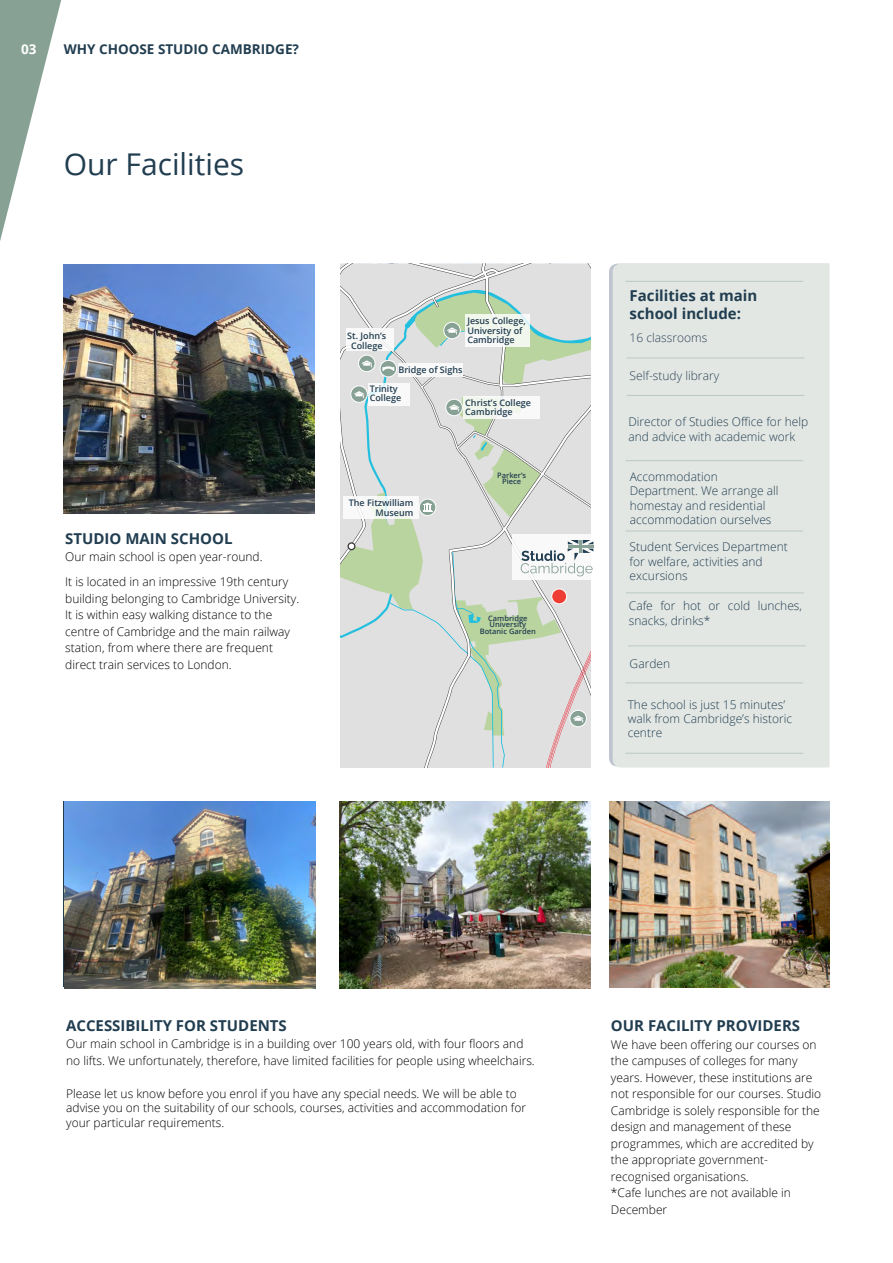
<style>
.page{position:relative;width:893px;height:1263px;background:#fff}
.page>*{position:absolute;margin:0;border:0;box-sizing:border-box;transform-origin:0 0}
.t1{font:30px "Open Sans";color:#213d50}
.t2{font:700 15px/18px "Open Sans";color:#213d50}
.t3{font:700 13.5px "Open Sans";color:#213d50}
.t4{font:700 13.5px "Open Sans";color:#fff}
.t5{font:300 12px/16.5px "Open Sans";color:#000}
.t6{font:300 12px/14.4px "Open Sans";color:#213d50}
.t7{font:300 12px "Open Sans";color:#2c4255}
.t8{font:600 9px/9.6px "Open Sans";color:#213d50}
.t9{font:600 7.5px/6.6px "Open Sans";color:#213d50;text-align:center}
</style>
<div class="page">
<div style="left:613px;top:264px;width:216px;height:503px;background:#e3e7e4"></div>
<hr style="left:625px;top:281px;width:178px;height:1px;background:#bbc9c3">
<hr style="left:627px;top:358px;width:177px;height:1px;background:#bbc9c3">
<hr style="left:627px;top:395px;width:177px;height:1px;background:#bbc9c3">
<hr style="left:625px;top:460px;width:178px;height:1px;background:#bbc9c3">
<hr style="left:625px;top:531px;width:178px;height:1px;background:#bbc9c3">
<hr style="left:626px;top:592px;width:178px;height:1px;background:#bbc9c3">
<hr style="left:628px;top:645px;width:178px;height:1px;background:#bbc9c3">
<hr style="left:625px;top:682px;width:178px;height:1px;background:#bbc9c3">
<hr style="left:625px;top:753px;width:178px;height:1px;background:#bbc9c3">
<img style="left:609px;top:801px;width:220px;height:186px">
<svg style="left:340px;top:264px;width:253px;height:503px"></svg>
<svg style="left:0;top:0;width:61px;height:241px"></svg>
<img style="left:64px;top:264px;width:251px;height:249px">
<img style="left:65px;top:802px;width:251px;height:186px">
<img style="left:340px;top:802px;width:251px;height:186px">
<p class="t4" style="left:21px;top:39px;width:17px">03</p>
<p class="t3" style="left:64px;top:39px;width:237px">WHY CHOOSE STUDIO CAMBRIDGE?</p>
<h1 class="t1" style="left:64px;top:144px;width:182px">Our Facilities</h1>
<p class="t2" style="left:65px;top:529px;width:169px">STUDIO MAIN SCHOOL</p>
<p class="t5" style="left:65px;top:544px;width:225px;line-height:25px">Our main school is open year-round.<br>It is located in an impressive 19th century</p>
<p class="t5" style="left:65px;top:590px;width:236px">building belonging to Cambridge University.<br>It is within easy walking distance to the centre of Cambridge and the main railway station, from where there are frequent direct train services to London.</p>
<p class="t8" style="left:467px;top:316px;width:60px">Jesus College,<br>University of<br>Cambridge</p>
<p class="t8" style="left:347px;top:331px;width:41px;text-align:center">St. John’s<br>College</p>
<p class="t8" style="left:370px;top:384px;width:33px">Trinity<br>College</p>
<p class="t8" style="left:398px;top:365px;width:66px">Bridge of Sighs</p>
<p class="t8" style="left:465px;top:397px;width:67px">Christ’s College<br>Cambridge</p>
<p class="t8" style="left:349px;top:498px;width:66px;text-align:right">The Fitzwilliam<br>Museum</p>
<p class="t9" style="left:497px;top:471px;width:31px">Parker’s<br>Piece</p>
<p class="t9" style="left:480px;top:615px;width:58px">Cambridge<br>University<br>Botanic Garden</p>
<p class="t2" style="left:630px;top:286px;width:129px">Facilities at main school include:</p>
<p class="t7" style="left:630px;top:329px;width:79px">16 classrooms</p>
<p class="t7" style="left:630px;top:367px;width:91px">Self-study library</p>
<p class="t6" style="left:628px;top:414px;width:181px">Director of Studies Office for help and advice with academic work</p>
<p class="t6" style="left:630px;top:469px;width:150px">Accommodation<br>Department. We arrange all homestay and residential accommodation ourselves</p>
<p class="t6" style="left:630px;top:539px;width:160px">Student Services Department for welfare, activities and excursions</p>
<p class="t6" style="left:629px;top:598px;width:175px">Cafe for hot or cold lunches, snacks, drinks*</p>
<p class="t6" style="left:630px;top:656px;width:42px">Garden</p>
<p class="t6" style="left:628px;top:697px;width:166px">The school is just 15 minutes’ walk from Cambridge’s historic centre</p>
<p class="t2" style="left:66px;top:1016px;width:222px">ACCESSIBILITY FOR STUDENTS</p>
<p class="t5" style="left:66px;top:1035px;width:470px">Our main school in Cambridge is in a building over 100 years old, with four floors and no lifts. We unfortunately, therefore, have limited facilities for people using wheelchairs.</p>
<p class="t5" style="left:66px;top:1086px;width:462px;line-height:14.4px">Please let us know before you enrol if you have any special needs. We will be able to advise you on the suitability of our schools, courses, activities and accommodation for your particular requirements.</p>
<p class="t2" style="left:611px;top:1016px;width:191px">OUR FACILITY PROVIDERS</p>
<p class="t5" style="left:611px;top:1036px;width:212px">We have been offering our courses on the campuses of colleges for many years. However, these institutions are not responsible for our courses. Studio<br>Cambridge is solely responsible for the design and management of these programmes, which are accredited by the appropriate government&shy;recognised organisations.<br>*Cafe lunches are not available in<br>December</p>
</div>
